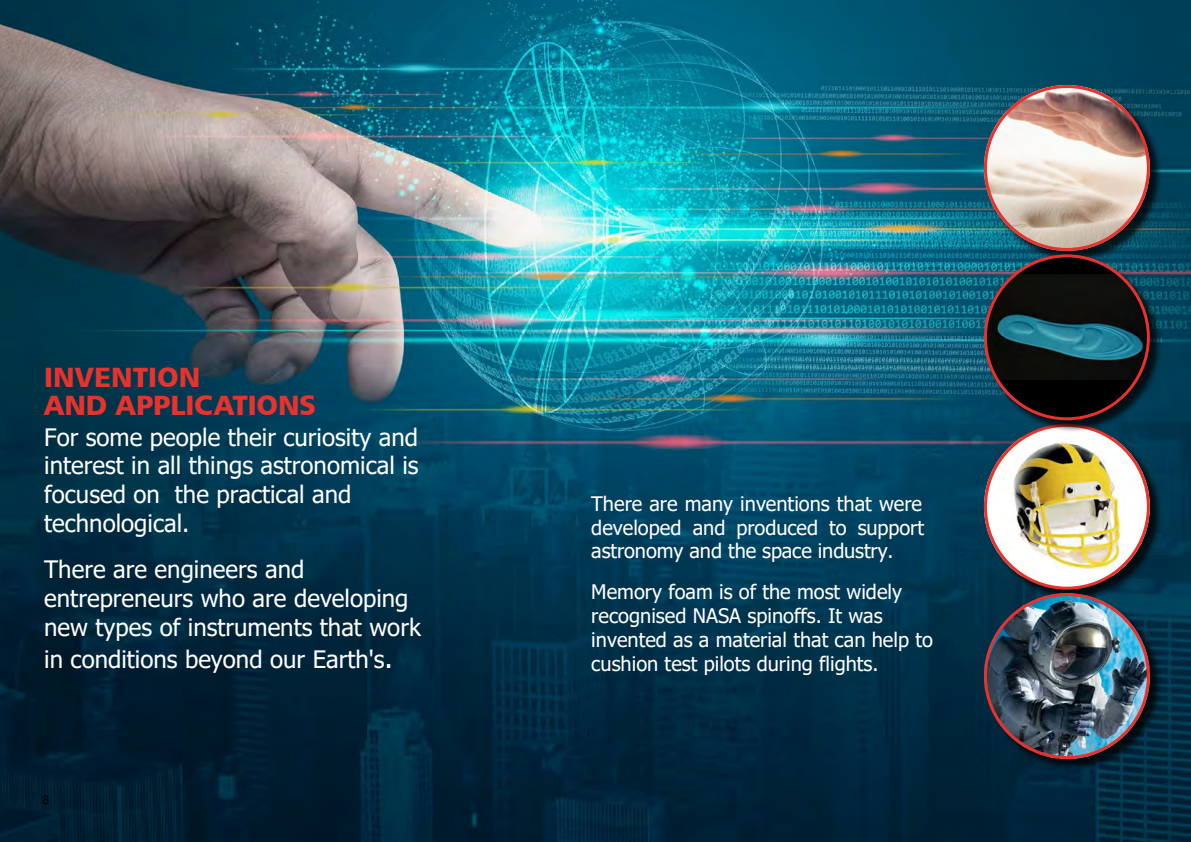
<style>
.page{position:relative;width:1191px;height:842px;background:#fff}
.page>*{position:absolute;margin:0;border:0;box-sizing:border-box;transform-origin:0 0}
.t1{font:28px/28px "Humanist 777 BT Black B";color:#e9322b}
.t2{font:24px/28.8px "Tahoma";color:#fff}
.t3{font:20px/24px "Tahoma";color:#fff;text-align:justify}
.t4{font:12px "Humanist 777 BT Light B";color:#000}
.s1{font-size:28px}
</style>
<div class="page">
<img style="left:0;top:0;width:1191px;height:842px">
<div style="left:985px;top:87px;width:177px;height:176px;background:#000;opacity:.75"></div>
<img style="left:984px;top:85px;width:165px;height:166px;border-radius:83px">
<div style="left:984px;top:85px;width:165px;height:166px;border:3px solid #e9322b;border-radius:50%"></div>
<div style="left:985px;top:425px;width:177px;height:177px;background:#000;opacity:.75"></div>
<svg style="left:985px;top:425px;width:163px;height:163px"></svg>
<img style="left:984px;top:437px;width:165px;height:139px">
<div style="left:985px;top:256px;width:177px;height:177px;background:#000;opacity:.75"></div>
<div style="left:985px;top:256px;width:163px;height:163px;background:#000;border-radius:50%"></div>
<img style="left:987px;top:274px;width:159px;height:106px">
<div style="left:984px;top:254px;width:165px;height:166px;border:3px solid #e9322b;border-radius:50%"></div>
<div style="left:985px;top:595px;width:177px;height:176px;background:#000;opacity:.75"></div>
<img style="left:984px;top:593px;width:165px;height:166px;border-radius:83px">
<div style="left:984px;top:593px;width:165px;height:166px;border:3px solid #e9322b;border-radius:50%"></div>
<p class="t1" style="left:44px;top:363px;width:273px">INVENTION<br>AND APPLICATIONS</p>
<p class="t2" style="left:44px;top:424px;width:376px">For some people their curiosity and interest in all things astronomical is focused on the practical and technological.</p>
<p class="t2" style="left:44px;top:556px;width:378px;line-height:29.1px">There are engineers and entrepreneurs who are developing new types of instruments that work</p>
<p class="t2" style="left:44px;top:646px;width:350px">in conditions beyond our Earth's<span class="s1">.</span></p>
<p class="t4" style="left:43px;top:792px;width:8px">8</p>
<p class="t3" style="left:591px;top:493px;width:334px;line-height:23.7px">There are many inventions that were developed and produced to support astronomy and the space industry.</p>
<p class="t3" style="left:591px;top:581px;width:343px;text-align:left">Memory foam is of the most widely recognised NASA spinoffs. It was invented as a material that can help to cushion test pilots during flights.</p>
</div>
